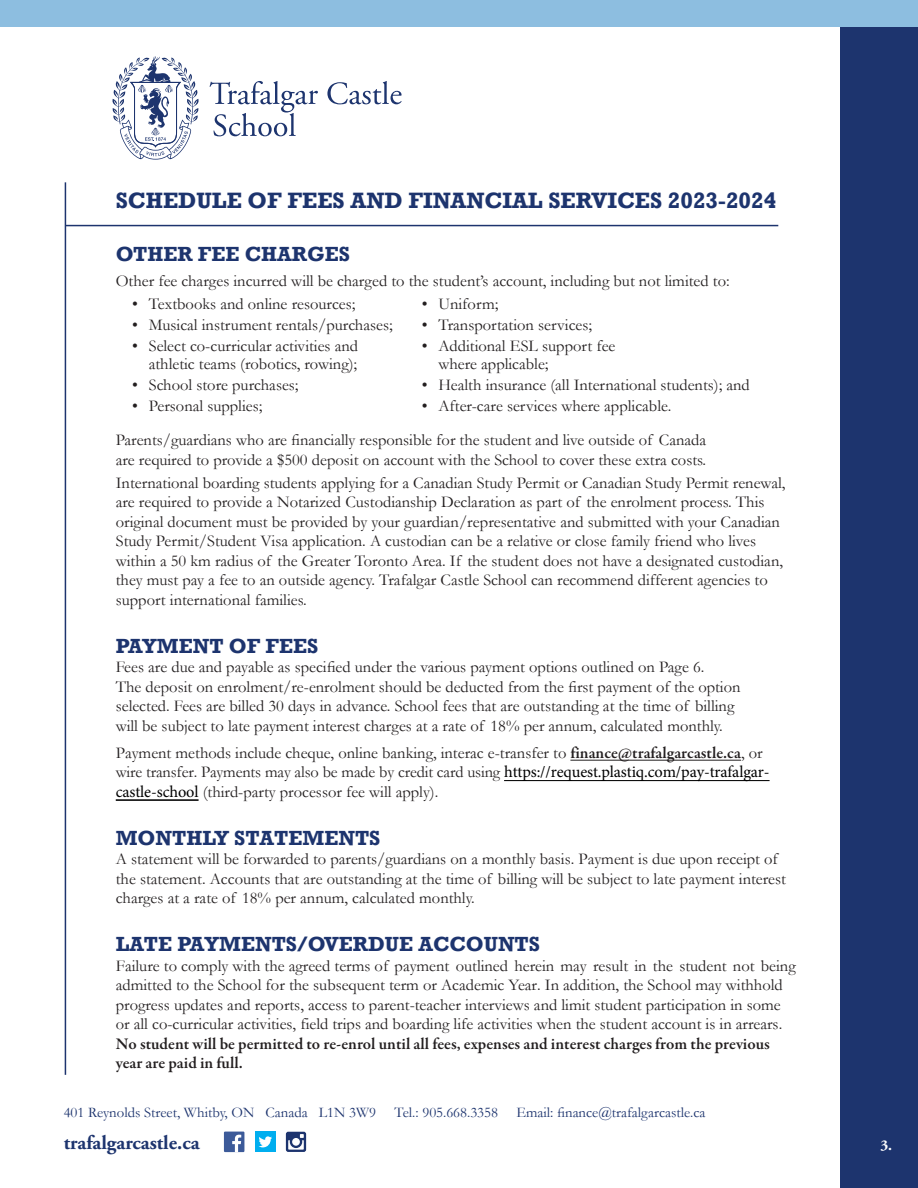
<style>
.page{position:relative;width:918px;height:1188px;background:#fff}
.page>*{position:absolute;margin:0;border:0;box-sizing:border-box;transform-origin:0 0}
.t1{font:700 22.8px "Rockwell";color:#1d346e}
.t2{font:700 21px "Rockwell";color:#1d346e}
.t3{font:700 19.95px "Adobe Garamond";color:#1d346e}
.t4{font:16.5px/19.5px "Garamond";color:#231f20}
.t5{font:700 15px "Adobe Garamond";color:#fff}
.t6{font:14.7px "Garamond";color:#1d346e}
.s1{font-family:"Garamond Premr Pro";font-weight:600}
.s2{font-family:"Minion Pro";color:#000}
</style>
<div class="page">
<div style="left:841px;top:17px;width:77px;height:1171px;background:#1d346e"></div>
<div style="left:0;top:0;width:918px;height:26px;background:#8dbee0"></div>
<hr style="left:65px;top:182px;width:1px;height:893px;background:#1d346e">
<hr style="left:65px;top:225px;width:713px;height:1px;background:#1d346e">
<svg style="left:112px;top:56px;width:87px;height:104px"></svg>
<svg style="left:210px;top:81px;width:108px;height:55px"></svg>
<svg style="left:327px;top:81px;width:75px;height:23px"></svg>
<div style="left:255px;top:1132px;width:21px;height:20px;background:#00aeef"></div>
<svg style="left:259px;top:1136px;width:13px;height:11px"></svg>
<div style="left:224px;top:1132px;width:20px;height:20px;background:#3c5a99"></div>
<svg style="left:232px;top:1135px;width:9px;height:17px"></svg>
<svg style="left:286px;top:1132px;width:20px;height:20px"></svg>
<hr style="left:570px;top:760px;width:171px;height:1px;background:#231f20">
<hr style="left:504px;top:780px;width:266px;height:1px;background:#000">
<hr style="left:116px;top:800px;width:83px;height:1px;background:#000">
<p class="t1" style="left:116px;top:186px;width:662px">SCHEDULE OF FEES AND FINANCIAL SERVICES 2023-2024</p>
<p class="t2" style="left:116px;top:241px;width:236px">OTHER FEE CHARGES</p>
<p class="t4" style="left:116px;top:271px;width:615px">Other fee charges incurred will be charged to the student’s account, including but not limited to:</p>
<p class="t4" style="left:132px;top:294px;width:225px">• Textbooks and online resources;</p>
<p class="t4" style="left:132px;top:315px;width:262px">• Musical instrument rentals/purchases;</p>
<p class="t4" style="left:132px;top:336px;width:227px">• Select co-curricular activities and</p>
<p class="t4" style="left:149px;top:354px;width:210px">athletic teams (robotics, rowing);</p>
<p class="t4" style="left:132px;top:375px;width:168px">• School store purchases;</p>
<p class="t4" style="left:132px;top:396px;width:132px">• Personal supplies;</p>
<p class="t4" style="left:116px;top:430px;width:592px">Parents/guardians who are financially responsible for the student and live outside of Canada are required to provide a $500 deposit on account with the School to cover these extra costs.</p>
<p class="t4" style="left:116px;top:473px;width:671px">International boarding students applying for a Canadian Study Permit or Canadian Study Permit renewal, are required to provide a Notarized Custodianship Declaration as part of the enrolment process. This original document must be provided by your guardian/representative and submitted with your Canadian Study Permit/Student Visa application. A custodian can be a relative or close family friend who lives within a 50 km radius of the Greater Toronto Area. If the student does not have a designated custodian, they must pay a fee to an outside agency. Trafalgar Castle School can recommend different agencies to support international families.</p>
<p class="t2" style="left:116px;top:633px;width:204px">PAYMENT OF FEES</p>
<p class="t4" style="left:116px;top:657px;width:626px">Fees are due and payable as specified under the various payment options outlined on Page 6.<br>The deposit on enrolment/re-enrolment should be deducted from the first payment of the option selected. Fees are billed 30 days in advance. School fees that are outstanding at the time of billing will be subject to late payment interest charges at a rate of 18% per annum, calculated monthly.</p>
<p class="t4" style="left:116px;top:743px;width:655px">Payment methods include cheque, online banking, interac e-transfer to <span class="s1">finance@trafalgarcastle.ca</span>, or wire transfer. Payments may also be made by credit card using <span class="s2">https://request.plastiq.com/pay-trafalgar&shy;castle-school</span> (third-party processor fee will apply).</p>
<p class="t2" style="left:116px;top:825px;width:266px">MONTHLY STATEMENTS</p>
<p class="t4" style="left:116px;top:849px;width:672px">A statement will be forwarded to parents/guardians on a monthly basis. Payment is due upon receipt of the statement. Accounts that are outstanding at the time of billing will be subject to late payment interest charges at a rate of 18% per annum, calculated monthly.</p>
<p class="t2" style="left:116px;top:932px;width:426px">LATE PAYMENTS/OVERDUE ACCOUNTS</p>
<p class="t4" style="left:116px;top:956px;width:681px">Failure to comply with the agreed terms of payment outlined herein may result in the student not being admitted to the School for the subsequent term or Academic Year. In addition, the School may withhold progress updates and reports, access to parent-teacher interviews and limit student participation in some or all co-curricular activities, field trips and boarding life activities when the student account is in arrears.<br><span class="s1">No student will be permitted to re-enrol until all fees, expenses and interest charges from the previous year are paid in full.</span></p>
<p class="t4" style="left:422px;top:294px;width:78px">• Uniform;</p>
<p class="t4" style="left:422px;top:315px;width:172px">• Transportation services;</p>
<p class="t4" style="left:422px;top:336px;width:195px">• Additional ESL support fee</p>
<p class="t4" style="left:438px;top:354px;width:112px">where applicable;</p>
<p class="t4" style="left:422px;top:375px;width:329px">• Health insurance (all International students); and</p>
<p class="t4" style="left:422px;top:396px;width:251px">• After-care services where applicable.</p>
<p class="t6" style="left:64px;top:1104px;width:643px">401 Reynolds Street, Whitby, ON Canada L1N 3W9 Tel.: 905.668.3358 Email: finance@trafalgarcastle.ca</p>
<p class="t3" style="left:64px;top:1132px;width:137px">trafalgarcastle.ca</p>
<p class="t5" style="left:880px;top:1137px;width:13px">3.</p>
</div>
